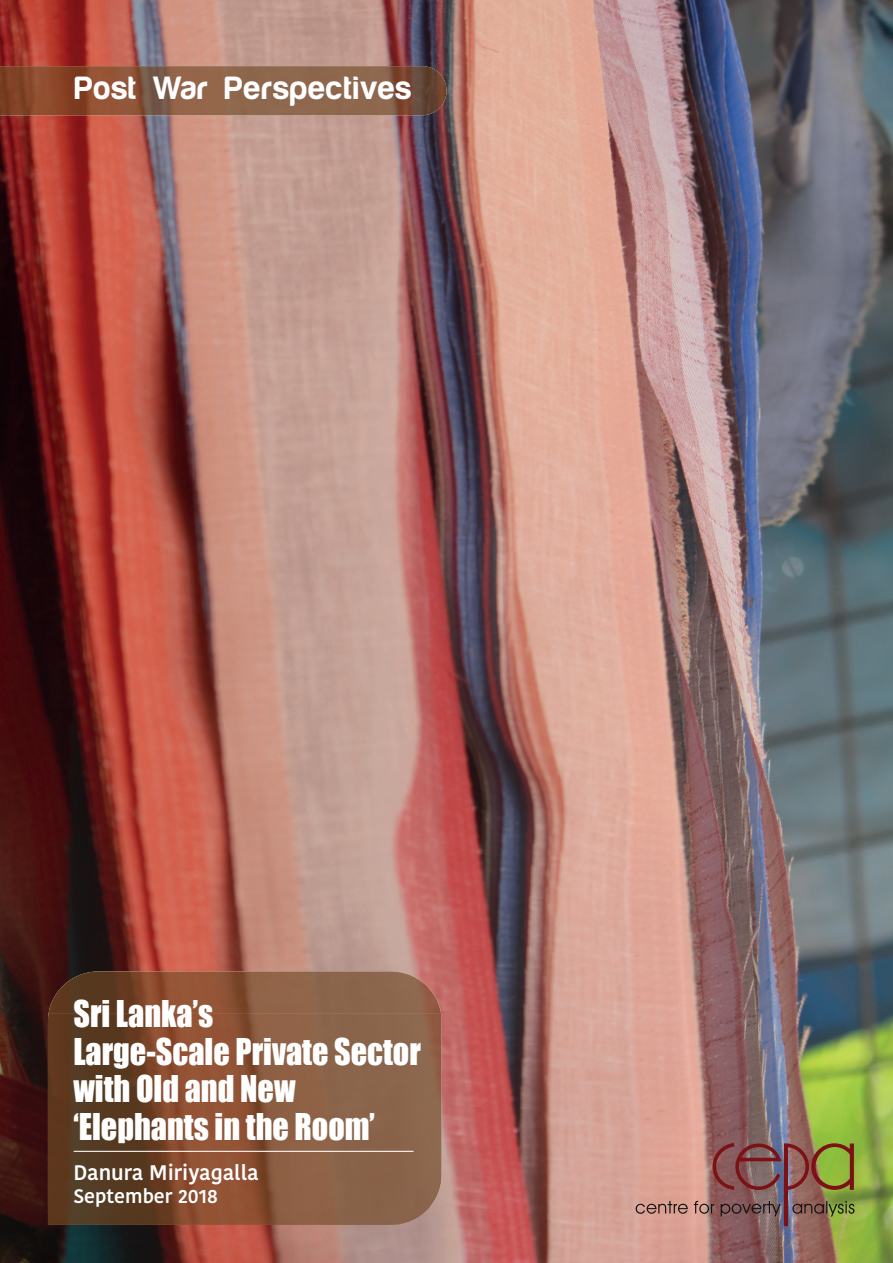
<style>
.page{position:relative;width:893px;height:1263px;background:#fff}
.page>*{position:absolute;margin:0;border:0;box-sizing:border-box;transform-origin:0 0}
.t1{font:33.9px/37.5px "Impact";color:#fff;scale:.95 1}
.t2{font:700 33px "Harabara Mais Bold Harabara Mais";color:#fff}
.t3{font:600 21px "Kohinoor Devanagari";color:#fff}
.t4{font:600 19.5px "Kohinoor Devanagari";color:#fff}
</style>
<div class="page">
<img style="left:0;top:0;width:893px;height:1263px">
<svg style="left:636px;top:1201px;width:52px;height:13px"></svg>
<img style="left:694px;top:1143px;width:160px;height:83px">
<img style="left:0;top:66px;width:446px;height:49px">
<img style="left:48px;top:971px;width:394px;height:254px">
<hr style="left:74px;top:1151px;width:340px;height:1px;background:#fff">
<p class="t2" style="left:74px;top:69px;width:339px">Post War Perspectives</p>
<p class="t1" style="left:73px;top:994px;width:367px">Sri Lanka’s<br>Large-Scale Private Sector with Old and New ‘Elephants in the Room’</p>
<p class="t3" style="left:73px;top:1161px;width:187px">Danura Miriyagalla</p>
<p class="t4" style="left:73px;top:1185px;width:146px">September 2018</p>
</div>
